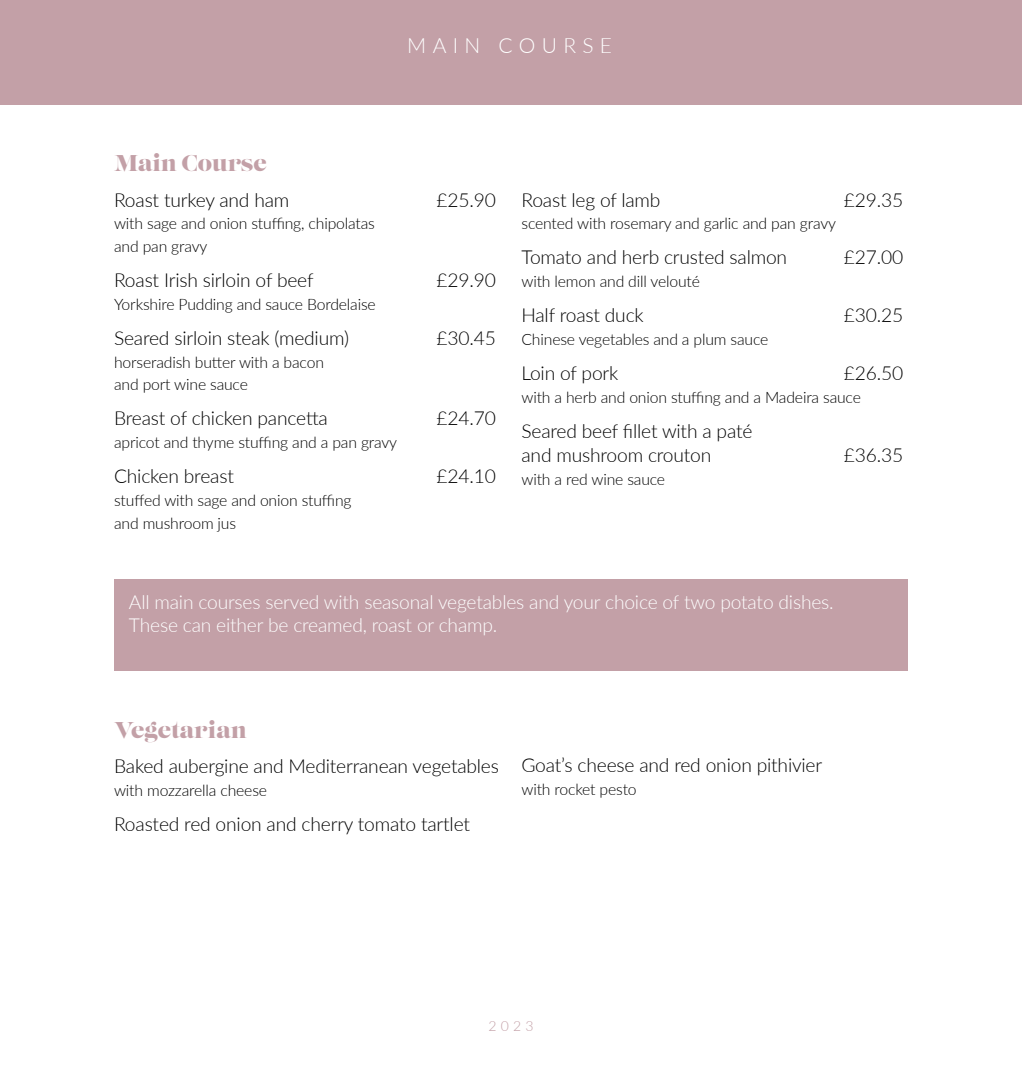
<style>
.page{position:relative;width:1022px;height:1077px;background:#fff}
.page>*{position:absolute;margin:0;border:0;box-sizing:border-box;transform-origin:0 0}
.t1{font:22.75px "Lust";color:#c3a0a7}
.t2{font:300 21px "Lato";letter-spacing:.3em;color:#fff}
.t3{font:300 19.25px/24.5px "Lato";letter-spacing:-.01em;color:#000}
.t4{font:300 19.25px/22.8px "Lato";letter-spacing:-.01em;color:#fff}
.t5{font:300 15.75px/22.8px "Lato";letter-spacing:-.01em;color:#000}
.t6{font:300 14px "Lato";color:#c3a0a7}
</style>
<div class="page">
<div style="left:114px;top:579px;width:794px;height:92px;background:#c3a0a7"></div>
<div style="left:0;top:0;width:1022px;height:104px;background:#c3a0a7"></div>
<h2 class="t2" style="left:407px;top:31px;width:206px">MAIN COURSE</h2>
<h1 class="t1" style="left:114px;top:150px;width:154px">Main Course</h1>
<p class="t3" style="left:114px;top:187px;width:177px">Roast turkey and ham</p>
<p class="t3" style="left:437px;top:187px;width:61px">£25.90</p>
<p class="t5" style="left:114px;top:212px;width:262px">with sage and onion stuffing, chipolatas and pan gravy</p>
<p class="t3" style="left:114px;top:267px;width:201px">Roast Irish sirloin of beef</p>
<p class="t3" style="left:437px;top:267px;width:61px">£29.90</p>
<p class="t5" style="left:114px;top:292px;width:263px">Yorkshire Pudding and sauce Bordelaise</p>
<p class="t3" style="left:114px;top:325px;width:236px">Seared sirloin steak (medium)</p>
<p class="t3" style="left:437px;top:325px;width:61px">£30.45</p>
<p class="t5" style="left:114px;top:350px;width:211px">horseradish butter with a bacon and port wine sauce</p>
<p class="t3" style="left:114px;top:405px;width:215px">Breast of chicken pancetta</p>
<p class="t3" style="left:437px;top:405px;width:61px">£24.70</p>
<p class="t5" style="left:114px;top:430px;width:284px">apricot and thyme stuffing and a pan gravy</p>
<p class="t3" style="left:114px;top:463px;width:121px">Chicken breast</p>
<p class="t3" style="left:437px;top:463px;width:61px">£24.10</p>
<p class="t5" style="left:114px;top:488px;width:239px">stuffed with sage and onion stuffing and mushroom jus</p>
<p class="t3" style="left:521px;top:187px;width:141px">Roast leg of lamb</p>
<p class="t3" style="left:844px;top:187px;width:61px">£29.35</p>
<p class="t5" style="left:521px;top:212px;width:316px">scented with rosemary and garlic and pan gravy</p>
<p class="t3" style="left:521px;top:244px;width:267px">Tomato and herb crusted salmon</p>
<p class="t3" style="left:844px;top:244px;width:61px">£27.00</p>
<p class="t5" style="left:521px;top:269px;width:180px">with lemon and dill velouté</p>
<p class="t3" style="left:521px;top:302px;width:124px">Half roast duck</p>
<p class="t3" style="left:844px;top:302px;width:61px">£30.25</p>
<p class="t5" style="left:521px;top:327px;width:248px">Chinese vegetables and a plum sauce</p>
<p class="t3" style="left:521px;top:360px;width:98px">Loin of pork</p>
<p class="t3" style="left:844px;top:360px;width:61px">£26.50</p>
<p class="t5" style="left:521px;top:385px;width:341px">with a herb and onion stuffing and a Madeira sauce</p>
<p class="t3" style="left:521px;top:418px;width:232px">Seared beef fillet with a paté and mushroom crouton</p>
<p class="t3" style="left:844px;top:442px;width:61px">£36.35</p>
<p class="t5" style="left:521px;top:467px;width:145px">with a red wine sauce</p>
<p class="t4" style="left:129px;top:590px;width:706px">All main courses served with seasonal vegetables and your choice of two potato dishes.<br>These can either be creamed, roast or champ.</p>
<h1 class="t1" style="left:114px;top:716px;width:134px">Vegetarian</h1>
<p class="t3" style="left:114px;top:753px;width:386px">Baked aubergine and Mediterranean vegetables</p>
<p class="t5" style="left:114px;top:778px;width:154px">with mozzarella cheese</p>
<p class="t3" style="left:114px;top:811px;width:357px">Roasted red onion and cherry tomato tartlet</p>
<p class="t3" style="left:521px;top:752px;width:302px">Goat’s cheese and red onion pithivier</p>
<p class="t5" style="left:521px;top:777px;width:117px">with rocket pesto</p>
<p class="t6" style="left:488px;top:1016px;width:47px">2023</p>
</div>
